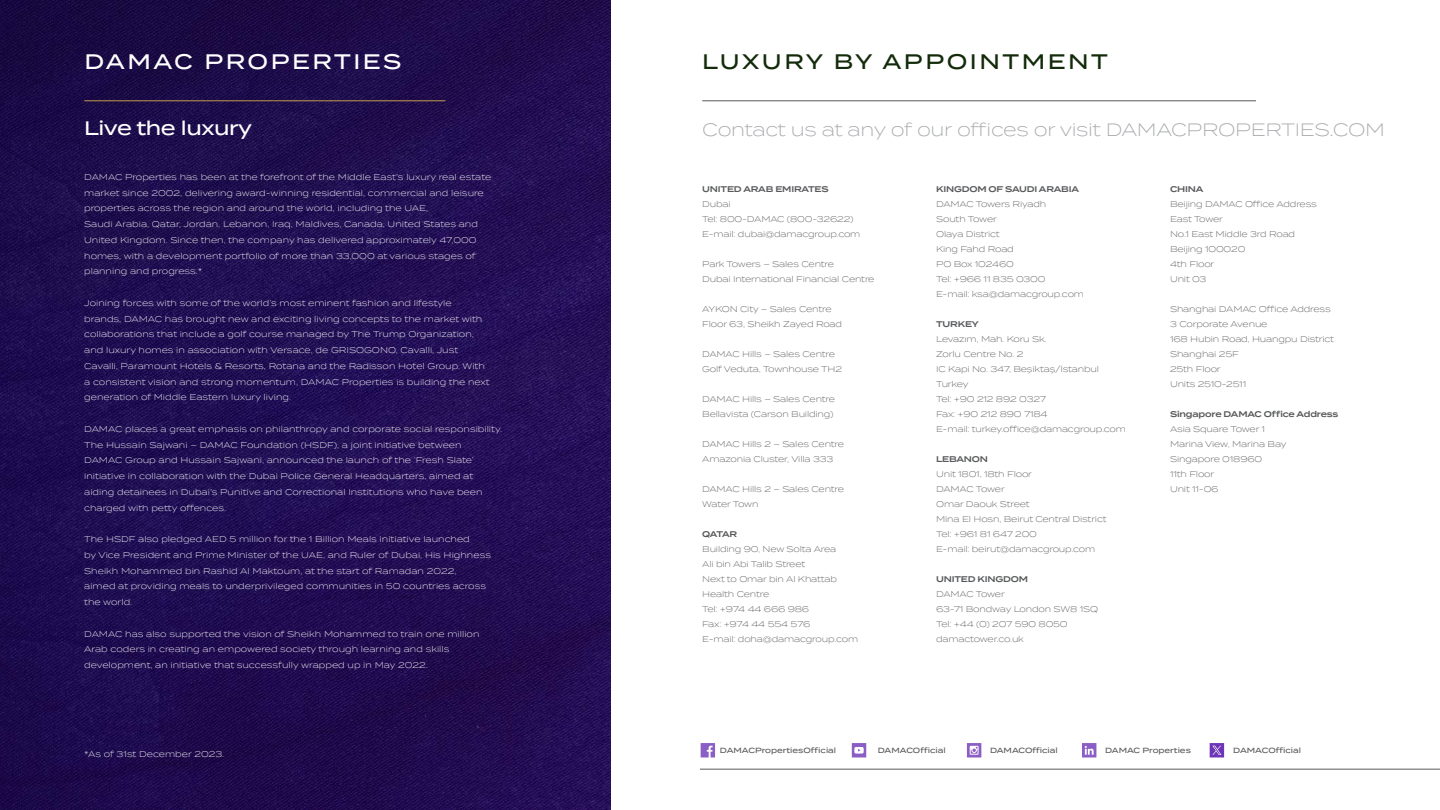
<style>
.page{position:relative;width:1440px;height:810px;background:#fff}
.page>*{position:absolute;margin:0;border:0;box-sizing:border-box;transform-origin:0 0}
.t1{font:500 21px "Termina";letter-spacing:.12em;color:#132b0b}
.t2{font:500 21px "Termina";letter-spacing:.12em;color:#fff}
.t3{font:500 19.5px "Termina";letter-spacing:-.02em;color:#fff}
.t4{font:300 17.85px "Termina";letter-spacing:-.02em;color:#a7a9ac}
.t5{font:300 8.25px/15.8px "Termina";color:#fff}
.t6{font:300 8.25px/15px "Termina";letter-spacing:-.02em;color:#58595b}
.t7{font:600 8.25px "Termina";letter-spacing:-.02em;color:#58595b}
.t8{font:500 7.5px "Termina";color:#58595b}
</style>
<div class="page">
<img style="left:0;top:1px;width:610px;height:809px">
<hr style="left:702px;top:101px;width:554px;height:1px;background:#58595b">
<hr style="left:700px;top:769px;width:740px;height:1px;background:#58595b">
<svg style="left:701px;top:743px;width:14px;height:14px"></svg>
<svg style="left:852px;top:743px;width:14px;height:14px"></svg>
<svg style="left:967px;top:743px;width:14px;height:14px"></svg>
<svg style="left:1082px;top:743px;width:14px;height:15px"></svg>
<svg style="left:1210px;top:743px;width:14px;height:15px"></svg>
<hr style="left:84px;top:101px;width:361px;height:1px;background:#c29b51">
<h1 class="t2" style="left:84px;top:46px;width:319px">DAMAC PROPERTIES</h1>
<h1 class="t1" style="left:702px;top:46px;width:407px">LUXURY BY APPOINTMENT</h1>
<h2 class="t3" style="left:84px;top:114px;width:170px">Live the luxury</h2>
<p class="t5" style="left:84px;top:169px;width:409px">DAMAC Properties has been at the forefront of the Middle East’s luxury real estate market since 2002, delivering award-winning residential, commercial and leisure properties across the region and around the world, including the UAE,<br>Saudi Arabia, Qatar, Jordan, Lebanon, Iraq, Maldives, Canada, United States and United Kingdom. Since then, the company has delivered approximately 47,000 homes, with a development portfolio of more than 33,000 at various stages of planning and progress.*</p>
<p class="t5" style="left:84px;top:295px;width:407px">Joining forces with some of the world’s most eminent fashion and lifestyle brands, DAMAC has brought new and exciting living concepts to the market with collaborations that include a golf course managed by The Trump Organization, and luxury homes in association with Versace, de GRISOGONO, Cavalli, Just Cavalli, Paramount Hotels &amp; Resorts, Rotana and the Radisson Hotel Group. With a consistent vision and strong momentum, DAMAC Properties is building the next generation of Middle Eastern luxury living.</p>
<p class="t5" style="left:84px;top:421px;width:419px">DAMAC places a great emphasis on philanthropy and corporate social responsibility.<br>The Hussain Sajwani – DAMAC Foundation (HSDF), a joint initiative between<br>DAMAC Group and Hussain Sajwani, announced the launch of the ‘Fresh Slate’ initiative in collaboration with the Dubai Police General Headquarters, aimed at aiding detainees in Dubai’s Punitive and Correctional Institutions who have been charged with petty offences.</p>
<p class="t5" style="left:84px;top:531px;width:408px">The HSDF also pledged AED 5 million for the 1 Billion Meals initiative launched<br>by Vice President and Prime Minister of the UAE, and Ruler of Dubai, His Highness Sheikh Mohammed bin Rashid Al Maktoum, at the start of Ramadan 2022,<br>aimed at providing meals to underprivileged communities in 50 countries across the world.</p>
<p class="t5" style="left:84px;top:626px;width:397px">DAMAC has also supported the vision of Sheikh Mohammed to train one million<br>Arab coders in creating an empowered society through learning and skills development, an initiative that successfully wrapped up in May 2022.</p>
<h3 class="t4" style="left:702px;top:117px;width:684px">Contact us at any of our offices or visit DAMACPROPERTIES.COM</h3>
<p class="t7" style="left:702px;top:183px;width:128px">UNITED ARAB EMIRATES</p>
<p class="t6" style="left:702px;top:196px;width:160px">Dubai<br>Tel: 800-DAMAC (800-32622)<br>E-mail: dubai@damacgroup.com</p>
<p class="t6" style="left:702px;top:256px;width:174px">Park Towers – Sales Centre<br>Dubai International Financial Centre</p>
<p class="t6" style="left:702px;top:301px;width:141px">AYKON City – Sales Centre<br>Floor 63, Sheikh Zayed Road</p>
<p class="t6" style="left:702px;top:346px;width:141px">DAMAC Hills – Sales Centre<br>Golf Veduta, Townhouse TH2</p>
<p class="t6" style="left:702px;top:391px;width:134px">DAMAC Hills – Sales Centre<br>Bellavista (Carson Building)</p>
<p class="t6" style="left:702px;top:436px;width:143px">DAMAC Hills 2 – Sales Centre<br>Amazonia Cluster, Villa 333</p>
<p class="t6" style="left:702px;top:481px;width:143px">DAMAC Hills 2 – Sales Centre<br>Water Town</p>
<p class="t7" style="left:702px;top:528px;width:36px">QATAR</p>
<p class="t6" style="left:702px;top:541px;width:158px">Building 90, New Solta Area<br>Ali bin Abi Talib Street<br>Next to Omar bin Al Khattab<br>Health Centre<br>Tel: +974 44 666 986<br>Fax: +974 44 554 576<br>E-mail: doha@damacgroup.com</p>
<p class="t7" style="left:936px;top:183px;width:144px">KINGDOM OF SAUDI ARABIA</p>
<p class="t6" style="left:936px;top:196px;width:149px">DAMAC Towers Riyadh<br>South Tower<br>Olaya District<br>King Fahd Road<br>PO Box 102460<br>Tel: +966 11 835 0300<br>E-mail: ksa@damacgroup.com</p>
<p class="t7" style="left:936px;top:318px;width:44px">TURKEY</p>
<p class="t6" style="left:936px;top:331px;width:191px">Levazım, Mah. Koru Sk.<br>Zorlu Centre No. 2<br>IC Kapi No. 347, Beşiktaş/İstanbul<br>Turkey<br>Tel: +90 212 892 0327<br>Fax: +90 212 890 7184<br>E-mail: turkey.office@damacgroup.com</p>
<p class="t7" style="left:936px;top:453px;width:53px">LEBANON</p>
<p class="t6" style="left:936px;top:466px;width:172px">Unit 1801, 18th Floor<br>DAMAC Tower<br>Omar Daouk Street<br>Mina El Hosn, Beirut Central District<br>Tel: +961 81 647 200<br>E-mail: beirut@damacgroup.com</p>
<p class="t7" style="left:936px;top:573px;width:93px">UNITED KINGDOM</p>
<p class="t6" style="left:936px;top:586px;width:163px">DAMAC Tower<br>63-71 Bondway London SW8 1SQ<br>Tel: +44 (0) 207 590 8050 damactower.co.uk</p>
<p class="t7" style="left:1170px;top:183px;width:35px">CHINA</p>
<p class="t6" style="left:1170px;top:196px;width:148px">Beijing DAMAC Office Address<br>East Tower<br>No.1 East Middle 3rd Road<br>Beijing 100020<br>4th Floor<br>Unit 03</p>
<p class="t6" style="left:1170px;top:301px;width:166px">Shanghai DAMAC Office Address<br>3 Corporate Avenue<br>168 Hubin Road, Huangpu District<br>Shanghai 25F<br>25th Floor<br>Units 2510-2511</p>
<p class="t7" style="left:1170px;top:408px;width:170px">Singapore DAMAC Office Address</p>
<p class="t6" style="left:1170px;top:421px;width:118px">Asia Square Tower 1<br>Marina View, Marina Bay<br>Singapore 018960<br>11th Floor<br>Unit 11-06</p>
<p class="t5" style="left:84px;top:745px;width:142px">*As of 31st December 2023.</p>
<p class="t8" style="left:720px;top:745px;width:118px">DAMACPropertiesOfficial</p>
<p class="t8" style="left:878px;top:745px;width:69px">DAMACOfficial</p>
<p class="t8" style="left:990px;top:745px;width:69px">DAMACOfficial</p>
<p class="t8" style="left:1105px;top:745px;width:87px">DAMAC Properties</p>
<p class="t8" style="left:1233px;top:745px;width:69px">DAMACOfficial</p>
</div>
